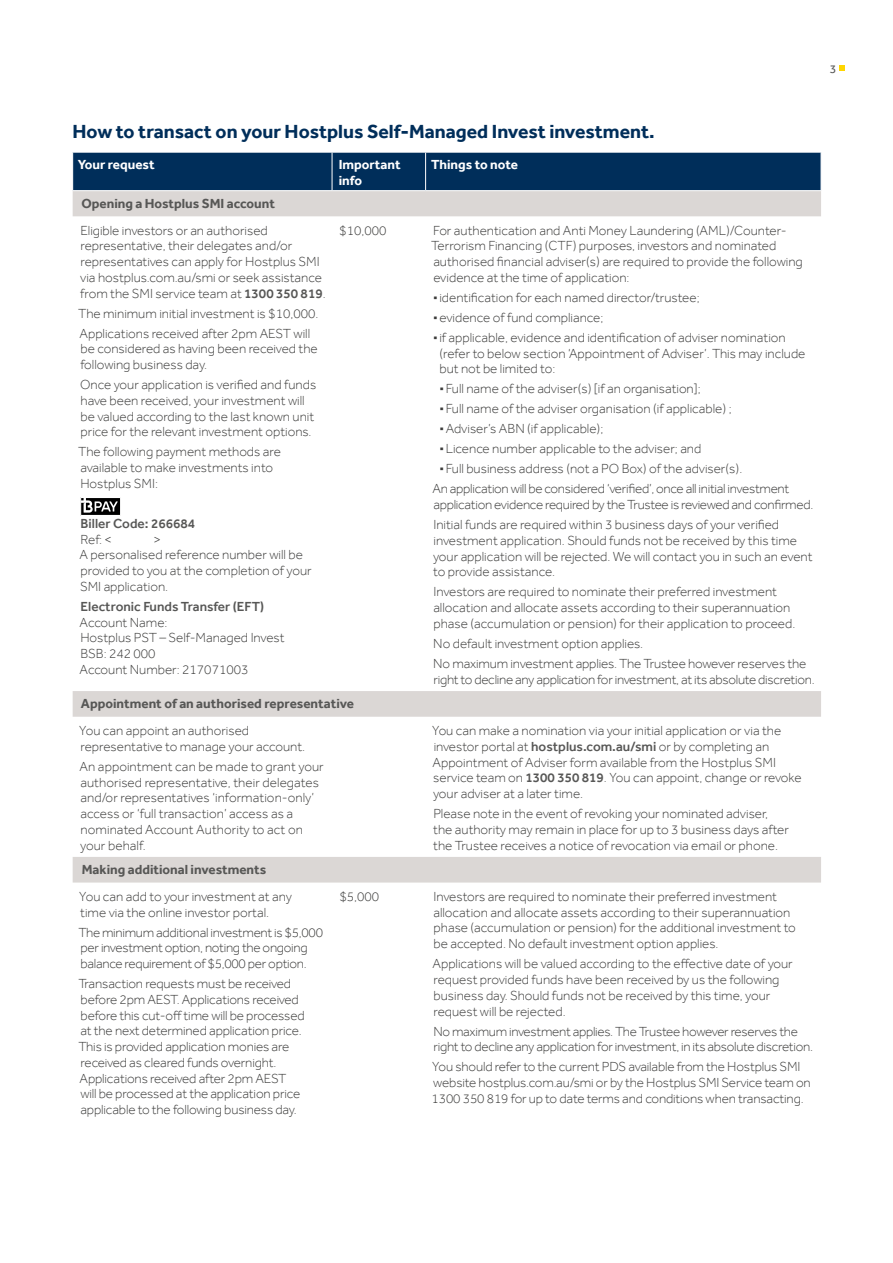
<style>
.page{position:relative;width:893px;height:1263px;background:#fff}
.page>*{position:absolute;margin:0;border:0;box-sizing:border-box;transform-origin:0 0}
.t1{font:700 19.5px "Effra";color:#002e5a}
.t2{font:300 13.5px/15.8px "Effra";color:#3c3c3b}
.t3{font:300 13.5px/15.8px "Effra";letter-spacing:-.02em;color:#3c3c3b}
.t4{font:700 13.5px "Effra";color:#575756}
.t5{font:500 13.5px "Effra";color:#575756}
.t6{font:700 13.5px/15.8px "Effra";color:#fff}
.t7{font:12px "Effra";color:#575756}
.s1{font-weight:500;color:#575756}
.s2{font-weight:700;font-size:16.5px}
</style>
<div class="page">
<svg style="left:839px;top:66px;width:5px;height:5px"></svg>
<div style="left:73px;top:153px;width:748px;height:37px;background:#002e5a"></div>
<svg style="left:73px;top:191px;width:748px;height:691px"></svg>
<hr style="left:332px;top:153px;width:1px;height:37px;background:#fff">
<hr style="left:425px;top:153px;width:1px;height:37px;background:#fff">
<svg style="left:80px;top:497px;width:41px;height:19px"></svg>
<p class="t7" style="left:830px;top:62px;width:8px">3</p>
<h1 class="t1" style="left:73px;top:119px;width:584px">How to transact on your Hostplus Self-Managed Invest investment.</h1>
<p class="t6" style="left:78px;top:156px;width:78px">Your request</p>
<p class="t6" style="left:339px;top:156px;width:64px">Important info</p>
<p class="t6" style="left:431px;top:156px;width:88px">Things to note</p>
<p class="t4" style="left:81px;top:195px;width:195px">Opening a Hostplus SMI account</p>
<p class="t2" style="left:80px;top:222px;width:247px">Eligible investors or an authorised representative, their delegates and/or representatives can apply for Hostplus SMI via hostplus.com.au/smi or seek assistance from the SMI service team at <span class="s1">1300 350 819</span>.</p>
<p class="t2" style="left:78px;top:303px;width:242px;line-height:20px">The minimum initial investment is $10,000.<br>Applications received after 2pm AEST will</p>
<p class="t2" style="left:80px;top:341px;width:239px">be considered as having been received the following business day.</p>
<p class="t2" style="left:80px;top:377px;width:238px">Once your application is verified and funds have been received, your investment will be valued according to the last known unit price for the relevant investment options.</p>
<p class="t2" style="left:78px;top:444px;width:204px">The following payment methods are available to make investments into<br>Hostplus SMI:</p>
<p class="t5" style="left:81px;top:515px;width:116px">Biller Code: 266684</p>
<p class="t2" style="left:80px;top:531px;width:33px">Ref: &lt;</p>
<p class="t2" style="left:339px;top:222px;width:49px">$10,000</p>
<p class="t2" style="left:431px;top:222px;width:373px">For authentication and Anti Money Laundering (AML)/Counter-Terrorism Financing (CTF) purposes, investors and nominated authorised financial adviser(s) are required to provide the following evidence at the time of application:</p>
<p class="t2" style="left:433px;top:287px;width:354px;line-height:20px"><span class="s2">·</span>identification for each named director/trustee;<br><span class="s2">·</span>evidence of fund compliance;<br><span class="s2">·</span>if applicable, evidence and identification of adviser nomination</p>
<p class="t2" style="left:439px;top:345px;width:368px">(refer to below section ‘Appointment of Adviser’. This may include but not be limited to:</p>
<p class="t2" style="left:439px;top:381px;width:263px"><span class="s2">·</span>Full name of the adviser(s) [if an organisation];</p>
<p class="t2" style="left:439px;top:401px;width:294px"><span class="s2">·</span>Full name of the adviser organisation (if applicable) ;</p>
<p class="t2" style="left:439px;top:421px;width:165px"><span class="s2">·</span>Adviser’s ABN (if applicable);</p>
<p class="t2" style="left:439px;top:441px;width:264px"><span class="s2">·</span>Licence number applicable to the adviser; and</p>
<p class="t2" style="left:439px;top:461px;width:304px"><span class="s2">·</span>Full business address (not a PO Box) of the adviser(s).</p>
<p class="t3" style="left:432px;top:481px;width:358px">An application will be considered ‘verified’, once all initial investment</p>
<p class="t3" style="left:433px;top:495px;width:381px;line-height:20px">application evidence required by the Trustee is reviewed and confirmed.<br>Initial funds are required within 3 business days of your verified</p>
<p class="t2" style="left:433px;top:532px;width:381px">investment application. Should funds not be received by this time your application will be rejected. We will contact you in such an event to provide assistance.</p>
<p class="t2" style="left:433px;top:584px;width:364px">Investors are required to nominate their preferred investment allocation and allocate assets according to their superannuation phase (accumulation or pension) for their application to proceed.</p>
<p class="t2" style="left:433px;top:633px;width:375px;line-height:20px">No default investment option applies.<br>No maximum investment applies. The Trustee however reserves the</p>
<p class="t3" style="left:434px;top:671px;width:383px">right to decline any application for investment, at its absolute discretion.</p>
<p class="t4" style="left:81px;top:695px;width:274px">Appointment of an authorised representative</p>
<p class="t2" style="left:79px;top:723px;width:227px">You can appoint an authorised representative to manage your account.</p>
<p class="t2" style="left:80px;top:758px;width:246px">An appointment can be made to grant your authorised representative, their delegates and/or representatives ‘information-only’ access or ‘full transaction’ access as a nominated Account Authority to act on your behalf.</p>
<p class="t2" style="left:80px;top:531px;width:234px;text-indent:74px">&gt;<br>A personalised reference number will be provided to you at the completion of your<br>SMI application.</p>
<p class="t5" style="left:81px;top:598px;width:185px">Electronic Funds Transfer (EFT)</p>
<p class="t2" style="left:80px;top:614px;width:207px">Account Name:<br>Hostplus PST – Self-Managed Invest<br>BSB: 242 000<br>Account Number: 217071003</p>
<p class="t2" style="left:432px;top:723px;width:371px">You can make a nomination via your initial application or via the investor portal at <span class="s1">hostplus.com.au/smi</span> or by completing an Appointment of Adviser form available from the Hostplus SMI service team on <span class="s1">1300 350 819</span>. You can appoint, change or revoke your adviser at a later time.</p>
<p class="t2" style="left:433px;top:806px;width:357px">Please note in the event of revoking your nominated adviser, the authority may remain in place for up to 3 business days after the Trustee receives a notice of revocation via email or phone.</p>
<p class="t4" style="left:82px;top:861px;width:186px">Making additional investments</p>
<p class="t2" style="left:79px;top:888px;width:214px">You can add to your investment at any time via the online investor portal.</p>
<p class="t3" style="left:78px;top:924px;width:246px">The minimum additional investment is $5,000 per investment option, noting the ongoing balance requirement of $5,000 per option.</p>
<p class="t2" style="left:78px;top:976px;width:228px">Transaction requests must be received before 2pm AEST. Applications received before this cut-off time will be processed at the next determined application price.<br>This is provided application monies are received as cleared funds overnight.<br>Applications received after 2pm AEST will be processed at the application price applicable to the following business day.</p>
<p class="t2" style="left:339px;top:888px;width:41px">$5,000</p>
<p class="t2" style="left:433px;top:888px;width:364px">Investors are required to nominate their preferred investment allocation and allocate assets according to their superannuation phase (accumulation or pension) for the additional investment to be accepted. No default investment option applies.</p>
<p class="t2" style="left:432px;top:956px;width:362px">Applications will be valued according to the effective date of your request provided funds have been received by us the following business day. Should funds not be received by this time, your request will be rejected.</p>
<p class="t3" style="left:433px;top:1023px;width:381px">No maximum investment applies. The Trustee however reserves the right to decline any application for investment, in its absolute discretion.</p>
<p class="t2" style="left:432px;top:1059px;width:381px">You should refer to the current PDS available from the Hostplus SMI website hostplus.com.au/smi or by the Hostplus SMI Service team on<br>1300 350 819 for up to date terms and conditions when transacting.</p>
</div>
